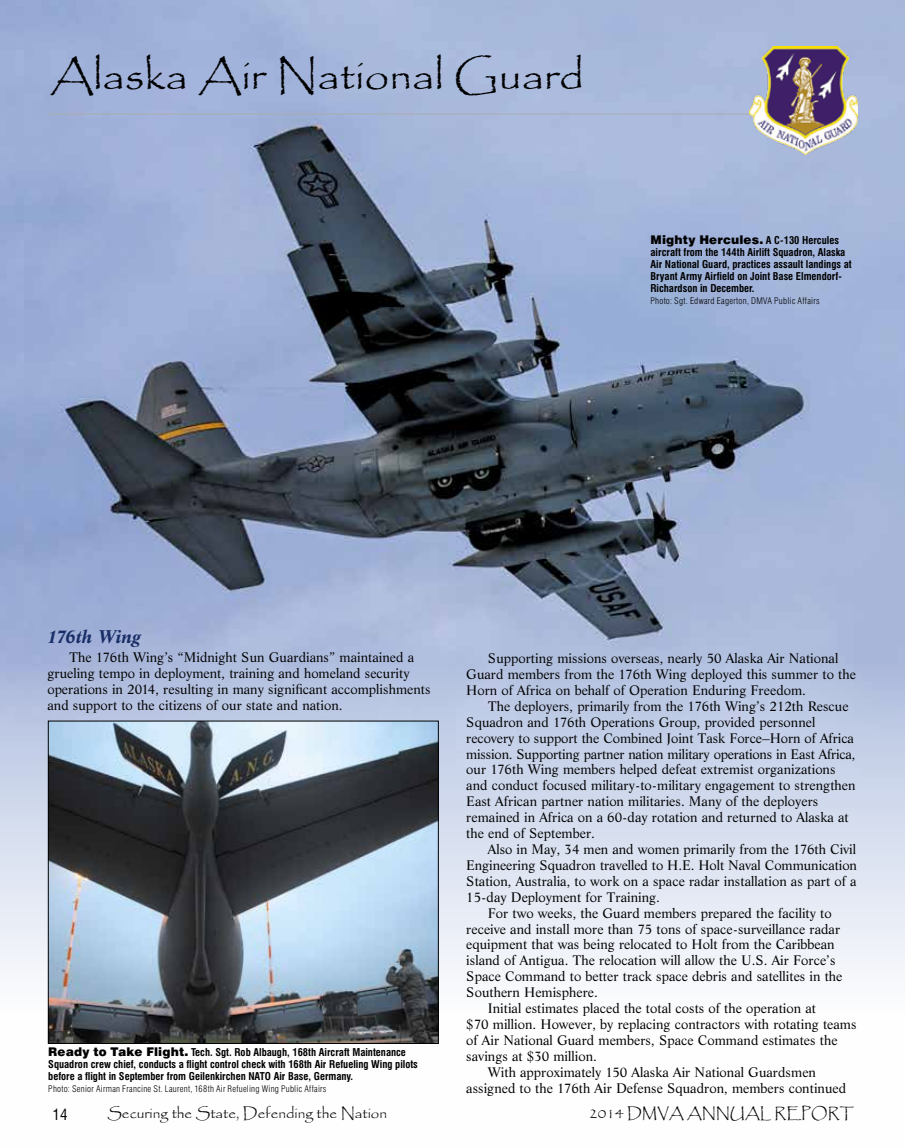
<style>
.page{position:relative;width:905px;height:1148px;background:#fff}
.page>*{position:absolute;margin:0;border:0;box-sizing:border-box;transform-origin:0 0}
.t1{font:42px "Papyrus";color:#000;scale:1.05 1}
.t2{font:italic 700 18px "Life BT";letter-spacing:-.02em;color:#192e67}
.t3{font:15px "Papyrus";color:#000}
.t4{font:condensed 15px "Swiss 721 BT";color:#000}
.t5{font:13.5px/15.9px "Life BT";color:#000}
.t6{font:900 12px "Swiss 721 BT";letter-spacing:.01em;color:#000}
.t7{font:700 condensed 10.5px/12px "Swiss 721 BT";color:#000}
.t8{font:300 condensed 9px "Swiss 721 BT";letter-spacing:.03em;color:#000}
.s1{font-weight:700;font-stretch:condensed;font-size:10.5px}
.s2{font-weight:900;font-stretch:normal;font-size:12px}
</style>
<div class="page">
<img style="left:0;top:0;width:904px;height:1044px">
<hr style="left:48px;top:114px;width:722px;height:1px;background:#acacac">
<img style="left:749px;top:46px;width:108px;height:109px">
<img style="left:50px;top:722px;width:386px;height:319px">
<div style="left:48px;top:720px;width:390px;height:323px;border:1px solid #000"></div>
<h1 class="t1" style="left:51px;top:50px;width:509px">Alaska Air National Guard</h1>
<p class="t6" style="left:650px;top:232px;width:190px">Mighty Hercules. <span class="s1">A C-130 Hercules</span></p>
<p class="t7" style="left:650px;top:246px;width:203px">aircraft from the 144th Airlift Squadron, Alaska Air National Guard, practices assault landings at Bryant Army Airfield on Joint Base Elmendorf-Richardson in December.</p>
<p class="t8" style="left:650px;top:295px;width:171px">Photo: Sgt. Edward Eagerton, DMVA Public Affairs</p>
<h2 class="t2" style="left:47px;top:624px;width:96px">176th Wing</h2>
<p class="t5" style="left:47px;top:648px;width:385px;text-indent:22px">The 176th Wing’s “Midnight Sun Guardians” maintained a grueling tempo in deployment, training and homeland security operations in 2014, resulting in many significant accomplishments and support to the citizens of our state and nation.</p>
<p class="t5" style="left:466px;top:650px;width:391px;text-indent:22px">Supporting missions overseas, nearly 50 Alaska Air National<br>Guard members from the 176th Wing deployed this summer to the<br>Horn of Africa on behalf of Operation Enduring Freedom.</p>
<p class="t5" style="left:466px;top:697px;width:391px;text-indent:22px">The deployers, primarily from the 176th Wing’s 212th Rescue Squadron and 176th Operations Group, provided personnel recovery to support the Combined Joint Task Force–Horn of Africa mission. Supporting partner nation military operations in East Africa, our 176th Wing members helped defeat extremist organizations and conduct focused military-to-military engagement to strengthen East African partner nation militaries. Many of the deployers remained in Africa on a 60-day rotation and returned to Alaska at the end of September.</p>
<p class="t5" style="left:488px;top:840px;width:370px">Also in May, 34 men and women primarily from the 176th Civil</p>
<p class="t5" style="left:466px;top:856px;width:392px">Engineering Squadron travelled to H.E. Holt Naval Communication</p>
<p class="t5" style="left:466px;top:872px;width:392px">Station, Australia, to work on a space radar installation as part of a</p>
<p class="t5" style="left:466px;top:888px;width:195px">15-day Deployment for Training.</p>
<p class="t5" style="left:488px;top:904px;width:345px">For two weeks, the Guard members prepared the facility to</p>
<p class="t5" style="left:466px;top:920px;width:375px">receive and install more than 75 tons of space-surveillance radar</p>
<p class="t5" style="left:466px;top:936px;width:370px">equipment that was being relocated to Holt from the Caribbean</p>
<p class="t5" style="left:466px;top:952px;width:371px">island of Antigua. The relocation will allow the U.S. Air Force’s</p>
<p class="t5" style="left:466px;top:968px;width:378px">Space Command to better track space debris and satellites in the</p>
<p class="t5" style="left:466px;top:984px;width:133px">Southern Hemisphere.</p>
<p class="t5" style="left:488px;top:999px;width:329px">Initial estimates placed the total costs of the operation at</p>
<p class="t5" style="left:466px;top:1015px;width:392px">$70 million. However, by replacing contractors with rotating teams</p>
<p class="t5" style="left:466px;top:1031px;width:373px">of Air National Guard members, Space Command estimates the</p>
<p class="t5" style="left:466px;top:1047px;width:132px">savings at $30 million.</p>
<p class="t5" style="left:488px;top:1063px;width:329px">With approximately 150 Alaska Air National Guardsmen</p>
<p class="t5" style="left:466px;top:1079px;width:381px">assigned to the 176th Air Defense Squadron, members continued</p>
<p class="t7" style="left:48px;top:1046px;width:371px"><span class="s2">Ready to Take Flight.</span> Tech. Sgt. Rob Albaugh, 168th Aircraft Maintenance<br>Squadron crew chief, conducts a flight control check with 168th Air Refueling Wing pilots before a flight in September from Geilenkirchen NATO Air Base, Germany.</p>
<p class="t8" style="left:48px;top:1083px;width:280px">Photo: Senior Airman Francine St. Laurent, 168th Air Refueling Wing Public Affairs</p>
<p class="t4" style="left:52px;top:1105px;width:16px">14</p>
<p class="t3" style="left:107px;top:1104px;width:281px">Securing the State, Defending the Nation</p>
<p class="t3" style="left:589px;top:1104px;width:266px">2014 DMVA ANNUAL REPORT</p>
</div>
